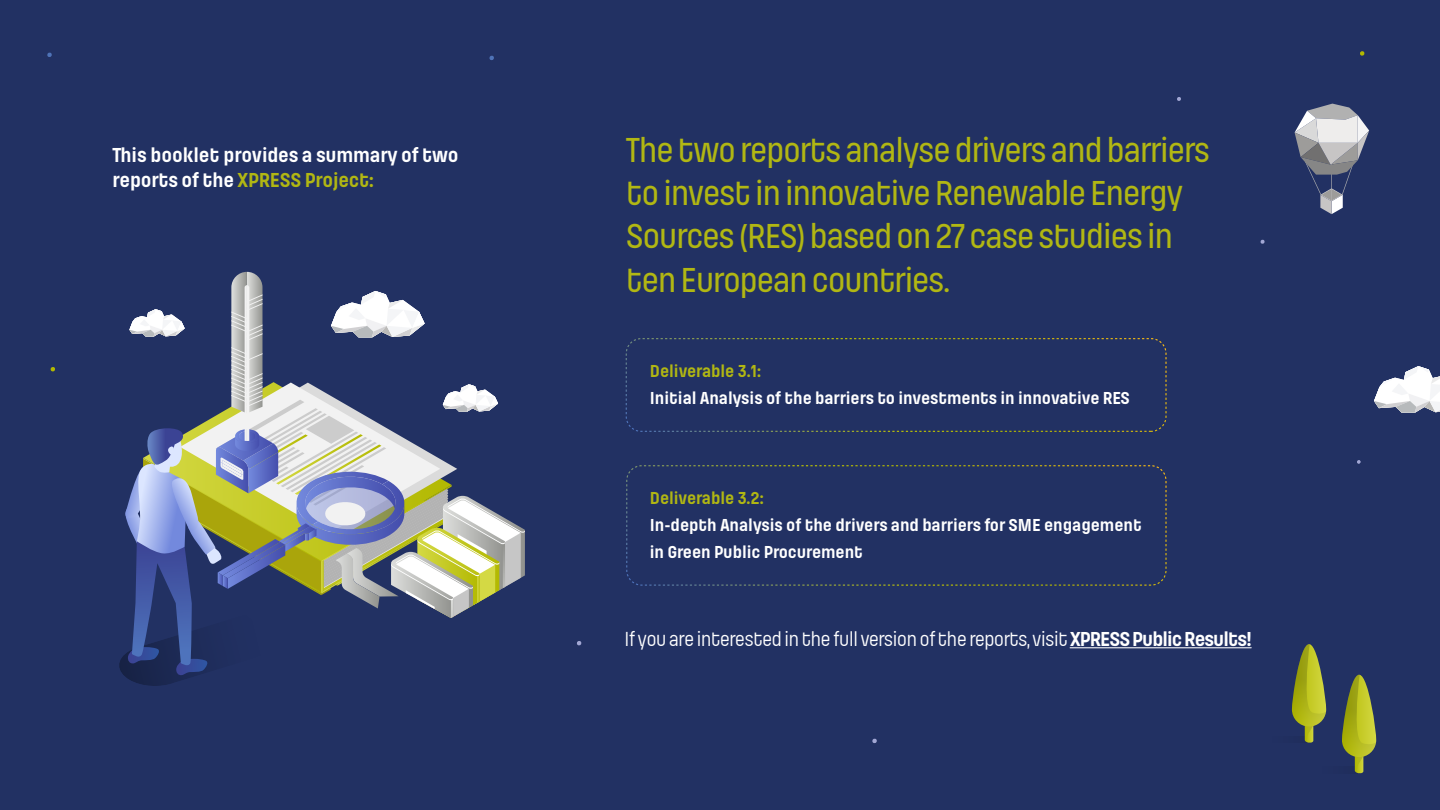
<style>
.page{position:relative;width:1440px;height:810px;background:#223163}
.page>*{position:absolute;margin:0;border:0;box-sizing:border-box;transform-origin:0 0}
.t1{font:500 36px/43.2px "Pilcrow W03";letter-spacing:-.045em;color:#b1b713}
.t2{font:21px "Pilcrow W03";letter-spacing:-.045em;color:#fff}
.t3{font:700 21px/25.2px "Pilcrow W03";letter-spacing:-.01em;color:#fff}
.t4{font:700 18px/27px "Pilcrow W03";color:#fff}
.t5{font:700 18px "Pilcrow W03";letter-spacing:-.005em;color:#b1b713}
.s1{color:#b1b713}
.s2{font-weight:700}
</style>
<div class="page">
<svg style="left:47px;top:52px;width:5px;height:5px"></svg>
<svg style="left:50px;top:367px;width:5px;height:5px"></svg>
<svg style="left:1360px;top:51px;width:5px;height:5px"></svg>
<svg style="left:489px;top:55px;width:5px;height:5px"></svg>
<svg style="left:577px;top:641px;width:5px;height:5px"></svg>
<svg style="left:872px;top:738px;width:5px;height:5px"></svg>
<svg style="left:1260px;top:239px;width:5px;height:5px"></svg>
<svg style="left:1177px;top:97px;width:4px;height:4px"></svg>
<svg style="left:1295px;top:104px;width:74px;height:110px"></svg>
<svg style="left:1357px;top:460px;width:4px;height:4px"></svg>
<hr style="left:1070px;top:647px;width:181px;height:1px;background:#fff">
<div style="left:626px;top:338px;width:541px;height:94px;border:1px dashed #fff;border-radius:15px"></div>
<div style="left:626px;top:465px;width:541px;height:121px;border:1px dashed #fff;border-radius:15px"></div>
<svg style="left:1292px;top:644px;width:34px;height:99px"></svg>
<svg style="left:1342px;top:675px;width:34px;height:98px"></svg>
<svg style="left:1374px;top:366px;width:66px;height:47px"></svg>
<svg style="left:119px;top:272px;width:406px;height:414px"></svg>
<p class="t3" style="left:113px;top:143px;width:347px">This booklet provides a summary of two reports of the <span class="s1">XPRESS Project:</span></p>
<h1 class="t1" style="left:626px;top:129px;width:586px">The two reports analyse drivers and barriers to invest in innovative Renewable Energy Sources (RES) based on 27 case studies in ten European countries.</h1>
<p class="t5" style="left:650px;top:362px;width:113px">Deliverable 3.1:</p>
<p class="t4" style="left:650px;top:385px;width:481px">Initial Analysis of the barriers to investments in innovative RES</p>
<p class="t5" style="left:650px;top:489px;width:115px">Deliverable 3.2:</p>
<p class="t4" style="left:650px;top:512px;width:493px">In-depth Analysis of the drivers and barriers for SME engagement in Green Public Procurement</p>
<p class="t2" style="left:624px;top:629px;width:629px">If you are interested in the full version of the reports, visit <span class="s2">XPRESS Public Results!</span></p>
</div>
